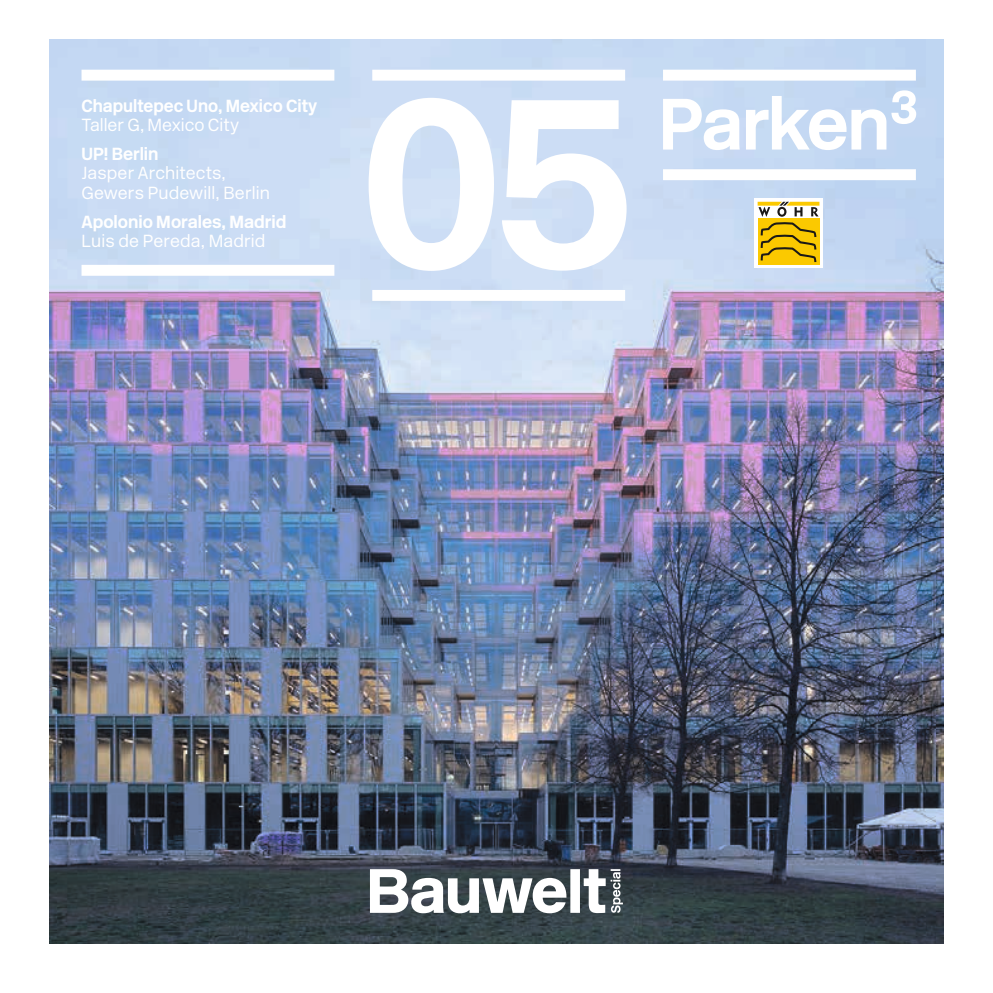
<style>
.page{position:relative;width:993px;height:993px;background:#fff}
.page>*{position:absolute;margin:0;border:0;box-sizing:border-box;transform-origin:0 0}
.t1{font:700 241.85px "New Rail Alphabet";color:#fff}
.t2{font:700 72.45px "New Rail Alphabet";letter-spacing:-.025em;color:#fff}
.t3{font:300 17.5px/19.2px "New Rail Alphabet";letter-spacing:.005em;color:#fff}
.t4{font:700 17.5px "New Rail Alphabet";color:#fff}
</style>
<div class="page">
<img style="left:50px;top:40px;width:893px;height:903px">
<svg style="left:370px;top:868px;width:252px;height:44px"></svg>
<svg style="left:754px;top:198px;width:68px;height:69px"></svg>
<div style="left:757px;top:218px;width:62px;height:46px;background:#fbc900"></div>
<svg style="left:757px;top:202px;width:62px;height:60px"></svg>
<div style="left:662px;top:70px;width:253px;height:11px;background:#fff"></div>
<div style="left:662px;top:169px;width:253px;height:11px;background:#fff"></div>
<div style="left:372px;top:70px;width:253px;height:11px;background:#fff"></div>
<div style="left:372px;top:290px;width:253px;height:11px;background:#fff"></div>
<div style="left:81px;top:70px;width:253px;height:11px;background:#fff"></div>
<div style="left:81px;top:265px;width:253px;height:11px;background:#fff"></div>
<p class="t4" style="left:81px;top:94px;width:237px">Chapultepec Uno, Mexico City</p>
<p class="t3" style="left:81px;top:115px;width:159px">Taller G, Mexico City</p>
<p class="t4" style="left:81px;top:142px;width:79px">UP! Berlin</p>
<p class="t3" style="left:81px;top:163px;width:190px">Jasper Architects,<br>Gewers Pudewill, Berlin</p>
<p class="t4" style="left:81px;top:210px;width:206px">Apolonio Morales, Madrid</p>
<p class="t3" style="left:81px;top:231px;width:185px">Luis de Pereda, Madrid</p>
<h1 class="t1" style="left:359px;top:21px;width:277px">05</h1>
<h2 class="t2" style="left:658px;top:76px;width:263px">Parken3</h2>
</div>
